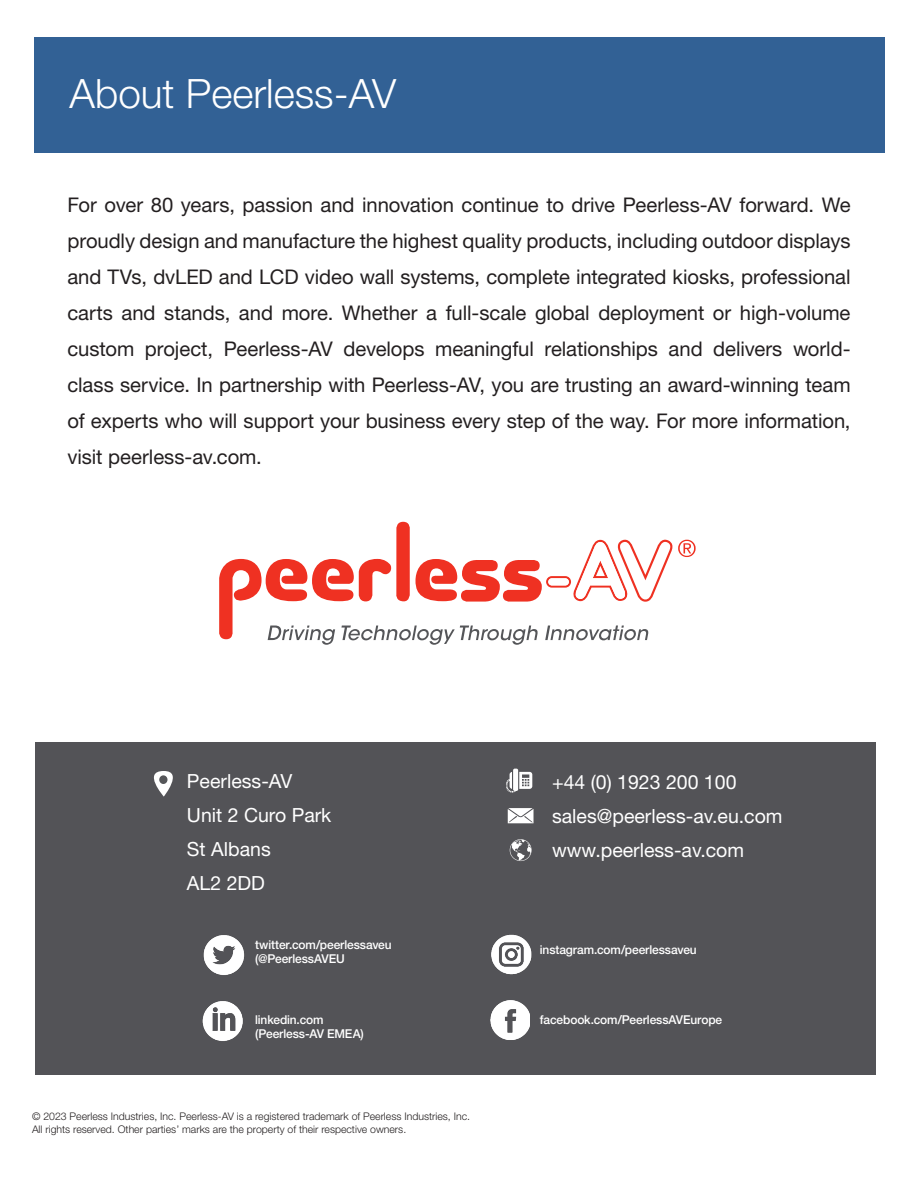
<style>
.page{position:relative;width:918px;height:1188px;background:#fff}
.page>*{position:absolute;margin:0;border:0;box-sizing:border-box;transform-origin:0 0}
.Project{font:300 40.5px "Helvetica Neue LT Std";color:#fff}
.t1{font:20.25px/36px "Helvetica Neue LT Std";letter-spacing:-.005em;color:#231f20;text-align:justify}
.Text_Bolded_2{font:19.5px "Helvetica Neue LT Std";color:#fff}
.t2{font:500 12.15px "Helvetica Neue LT Std";letter-spacing:-.01em;color:#fff}
.t3{font:300 10.5px "Helvetica Neue LT Std";color:#231f20}
</style>
<div class="page">
<div style="left:34px;top:37px;width:850px;height:115px;background:#326195"></div>
<div style="left:36px;top:742px;width:840px;height:332px;background:#535357"></div>
<svg style="left:219px;top:522px;width:477px;height:123px"></svg>
<svg style="left:154px;top:771px;width:19px;height:26px"></svg>
<div style="left:159px;top:775px;width:9px;height:9px;background:#555659;border-radius:50%"></div>
<svg style="left:510px;top:839px;width:22px;height:22px"></svg>
<svg style="left:506px;top:769px;width:26px;height:24px"></svg>
<svg style="left:508px;top:808px;width:26px;height:15px"></svg>
<img style="left:203px;top:935px;width:42px;height:40px">
<img style="left:202px;top:1001px;width:41px;height:40px">
<img style="left:491px;top:934px;width:41px;height:41px">
<img style="left:490px;top:1000px;width:40px;height:40px">
<p class="Project" style="left:70px;top:69px;width:328px">About Peerless-AV</p>
<p class="t1" style="left:67px;top:186px;width:785px">For over 80 years, passion and innovation continue to drive Peerless-AV forward. We proudly design and manufacture the highest quality products, including outdoor displays and TVs, dvLED and LCD video wall systems, complete integrated kiosks, professional carts and stands, and more. Whether a full-scale global deployment or high-volume custom project, Peerless-AV develops meaningful relationships and delivers world&shy;class service. In partnership with Peerless-AV, you are trusting an award-winning team of experts who will support your business every step of the way. For more information, visit peerless-av.com.</p>
<p class="Text_Bolded_2" style="left:187px;top:769px;width:107px">Peerless-AV</p>
<p class="Text_Bolded_2" style="left:187px;top:803px;width:146px">Unit 2 Curo Park</p>
<p class="Text_Bolded_2" style="left:187px;top:837px;width:85px">St Albans</p>
<p class="Text_Bolded_2" style="left:187px;top:871px;width:80px">AL2 2DD</p>
<p class="Text_Bolded_2" style="left:552px;top:770px;width:186px">+44 (0) 1923 200 100</p>
<p class="Text_Bolded_2" style="left:552px;top:804px;width:232px">sales@peerless-av.eu.com</p>
<p class="Text_Bolded_2" style="left:552px;top:838px;width:194px">www.peerless-av.com</p>
<p class="t2" style="left:255px;top:937px;width:138px">twitter.com/peerlessaveu</p>
<p class="t2" style="left:255px;top:952px;width:91px">(@PeerlessAVEU</p>
<p class="t2" style="left:540px;top:942px;width:158px">instagram.com/peerlessaveu</p>
<p class="t2" style="left:255px;top:1012px;width:70px">linkedin.com</p>
<p class="t2" style="left:255px;top:1026px;width:110px">(Peerless-AV EMEA)</p>
<p class="t2" style="left:540px;top:1012px;width:184px">facebook.com/PeerlessAVEurope</p>
<p class="t3" style="left:32px;top:1110px;width:440px">© 2023 Peerless Industries, Inc. Peerless-AV is a registered trademark of Peerless Industries, Inc.</p>
<p class="t3" style="left:32px;top:1123px;width:376px">All rights reserved. Other parties’ marks are the property of their respective owners.</p>
</div>
